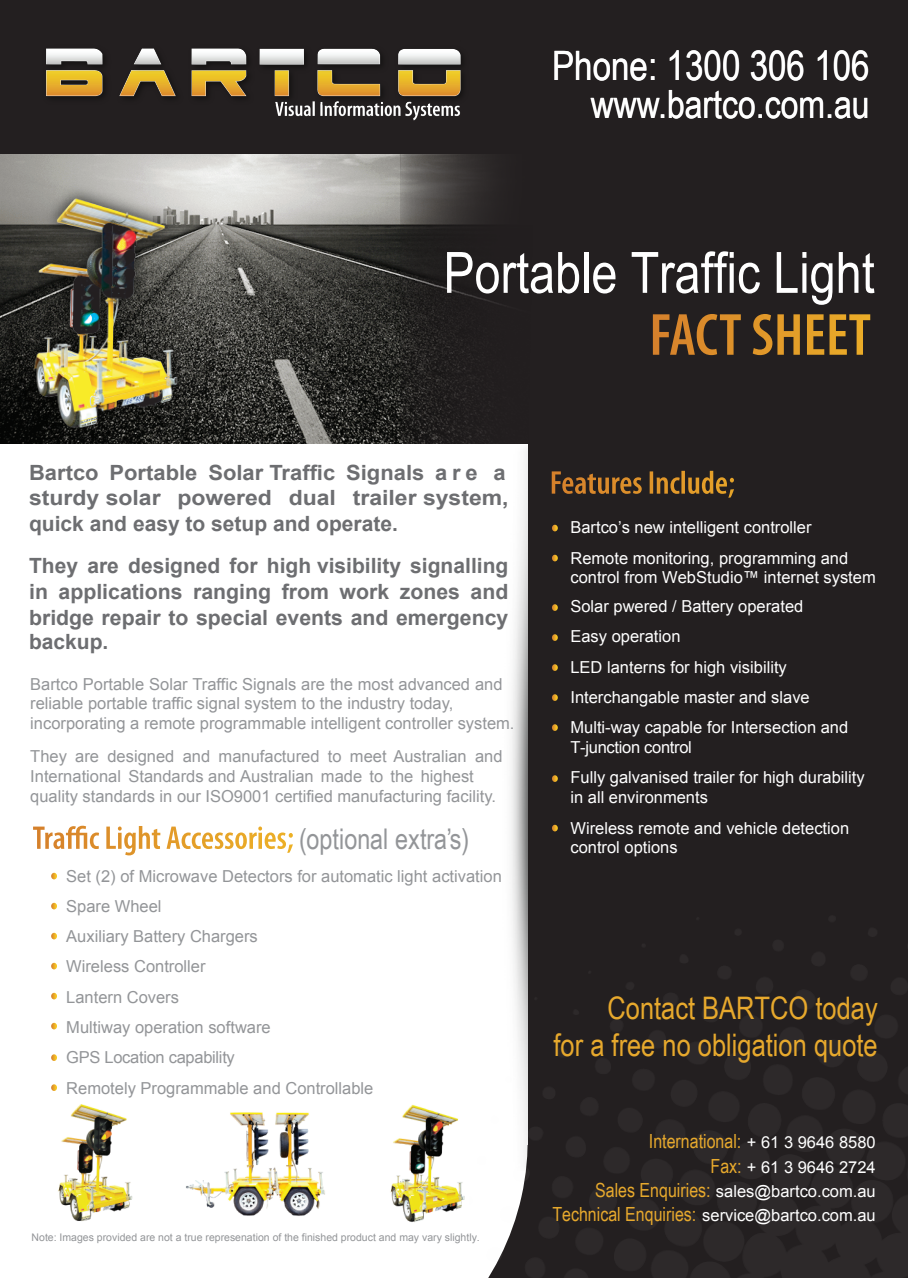
<style>
.page{position:relative;width:908px;height:1278px;background:#fff}
.page>*{position:absolute;margin:0;border:0;box-sizing:border-box;transform-origin:0 0}
.t1{font:57px "Arial Narrow";color:#fff}
.t2{font:40.5px "Arial Narrow";color:#fff}
.t3{font:39px "Arial Narrow";color:#fff}
.t4{font:31.05px/37.2px "Arial Narrow";color:#e7a92d;text-align:right}
.t5{font:28.5px "Arial Narrow";color:#939598}
.t6{font:700 21px/26px "Arial";color:#6d6e71;text-align:justify}
.t7{font:700 21px/25.2px "Arial";color:#6d6e71;scale:1.05 1}
.t8{font:19.5px "Arial Narrow";color:#e7a92d}
.t9{font:16.5px/30.3px "Arial";color:#939598}
.t10{font:16.5px/30.3px "Arial";color:#fff}
.t11{font:10.5px "Arial";color:#939598}
.s1{font-family:"Arial";font-size:16.5px;color:#fff}
.s2{font-family:"Arial Narrow";font-size:19.5px;color:#e7a92d}
</style>
<div class="page">
<img style="left:0;top:153px;width:401px;height:291px">
<div style="left:0;top:0;width:908px;height:153px;background:#231f20"></div>
<div style="left:401px;top:0;width:507px;height:1278px;background:#231f20"></div>
<div style="left:0;top:444px;width:528px;height:701px;background:#fff"></div>
<svg style="left:653px;top:314px;width:217px;height:41px"></svg>
<img style="left:422px;top:1145px;width:104px;height:133px">
<img style="left:502px;top:448px;width:26px;height:722px">
<img style="left:46px;top:48px;width:416px;height:73px">
<svg style="left:552px;top:471px;width:175px;height:23px"></svg>
<svg style="left:552px;top:525px;width:6px;height:6px"></svg>
<svg style="left:552px;top:555px;width:6px;height:6px"></svg>
<svg style="left:552px;top:604px;width:6px;height:7px"></svg>
<svg style="left:552px;top:634px;width:6px;height:7px"></svg>
<svg style="left:552px;top:664px;width:6px;height:7px"></svg>
<svg style="left:552px;top:694px;width:6px;height:7px"></svg>
<svg style="left:552px;top:724px;width:6px;height:7px"></svg>
<svg style="left:552px;top:775px;width:6px;height:7px"></svg>
<svg style="left:552px;top:825px;width:6px;height:6px"></svg>
<svg style="left:51px;top:873px;width:6px;height:6px"></svg>
<svg style="left:51px;top:903px;width:6px;height:6px"></svg>
<svg style="left:51px;top:933px;width:6px;height:6px"></svg>
<svg style="left:51px;top:963px;width:6px;height:6px"></svg>
<svg style="left:51px;top:993px;width:6px;height:6px"></svg>
<svg style="left:51px;top:1023px;width:6px;height:6px"></svg>
<svg style="left:51px;top:1054px;width:6px;height:7px"></svg>
<svg style="left:51px;top:1084px;width:6px;height:7px"></svg>
<svg style="left:33px;top:826px;width:253px;height:23px"></svg>
<img style="left:21px;top:182px;width:166px;height:261px">
<img style="left:58px;top:1104px;width:75px;height:117px">
<img style="left:186px;top:1112px;width:139px;height:104px">
<img style="left:390px;top:1104px;width:79px;height:125px">
<h2 class="t2" style="left:552px;top:36px;width:319px">Phone: 1300 306 106</h2>
<h3 class="t3" style="left:591px;top:75px;width:281px">www.bartco.com.au</h3>
<h1 class="t1" style="left:443px;top:231px;width:433px">Portable Traffic Light</h1>
<p class="t7" style="left:29px;top:461px;width:458px">Bartco Portable Solar Traffic Signals a r e a sturdy solar powered dual trailer system, quick and easy to setup and operate.</p>
<p class="t6" style="left:29px;top:554px;width:481px">They are designed for high visibility signalling in applications ranging from work zones and bridge repair to special events and emergency</p>
<p class="t6" style="left:29px;top:629px;width:81px">backup.</p>
<p class="t9" style="left:30px;top:674px;width:486px;line-height:19.8px">Bartco Portable Solar Traffic Signals are the most advanced and reliable portable traffic signal system to the industry today, incorporating a remote programmable intelligent controller system.</p>
<p class="t9" style="left:30px;top:747px;width:474px;line-height:19.8px">They are designed and manufactured to meet Australian and<br>International Standards and Australian made to the highest quality standards in our ISO9001 certified manufacturing facility.</p>
<h3 class="t5" style="left:299px;top:818px;width:172px">(optional extra’s)</h3>
<p class="t9" style="left:66px;top:861px;width:437px">Set (2) of Microwave Detectors for automatic light activation<br>Spare Wheel<br>Auxiliary Battery Chargers<br>Wireless Controller<br>Lantern Covers<br>Multiway operation software<br>GPS Location capability<br>Remotely Programmable and Controllable</p>
<p class="t11" style="left:32px;top:1230px;width:450px">Note: Images provided are not a true represenation of the finished product and may vary slightly.</p>
<p class="t10" style="left:570px;top:512px;width:279px">Bartco’s new intelligent controller<br>Remote monitoring, programming and</p>
<p class="t10" style="left:570px;top:563px;width:307px;line-height:28.8px">control from WebStudio™ internet system<br>Solar pwered / Battery operated</p>
<p class="t10" style="left:570px;top:622px;width:279px">Easy operation<br>LED lanterns for high visibility<br>Interchangable master and slave<br>Multi-way capable for Intersection and</p>
<p class="t10" style="left:570px;top:732px;width:296px">T-junction control<br>Fully galvanised trailer for high durability</p>
<p class="t10" style="left:570px;top:782px;width:280px">in all environments<br>Wireless remote and vehicle detection</p>
<p class="t10" style="left:570px;top:833px;width:109px">control options</p>
<h3 class="t4" style="left:554px;top:988px;width:326px">Contact BARTCO today<br>for a free no obligation quote</h3>
<p class="t8" style="left:649px;top:1127px;width:228px">International: <span class="s1">+ 61 3 9646 8580</span></p>
<p class="t10" style="left:552px;top:1155px;width:325px;line-height:24.3px;text-align:right"><span class="s2">Fax:</span> + 61 3 9646 2724<br><span class="s2">Sales Enquiries:</span> sales@bartco.com.au<br><span class="s2">Technical Enquiries:</span> service@bartco.com.au</p>
</div>
